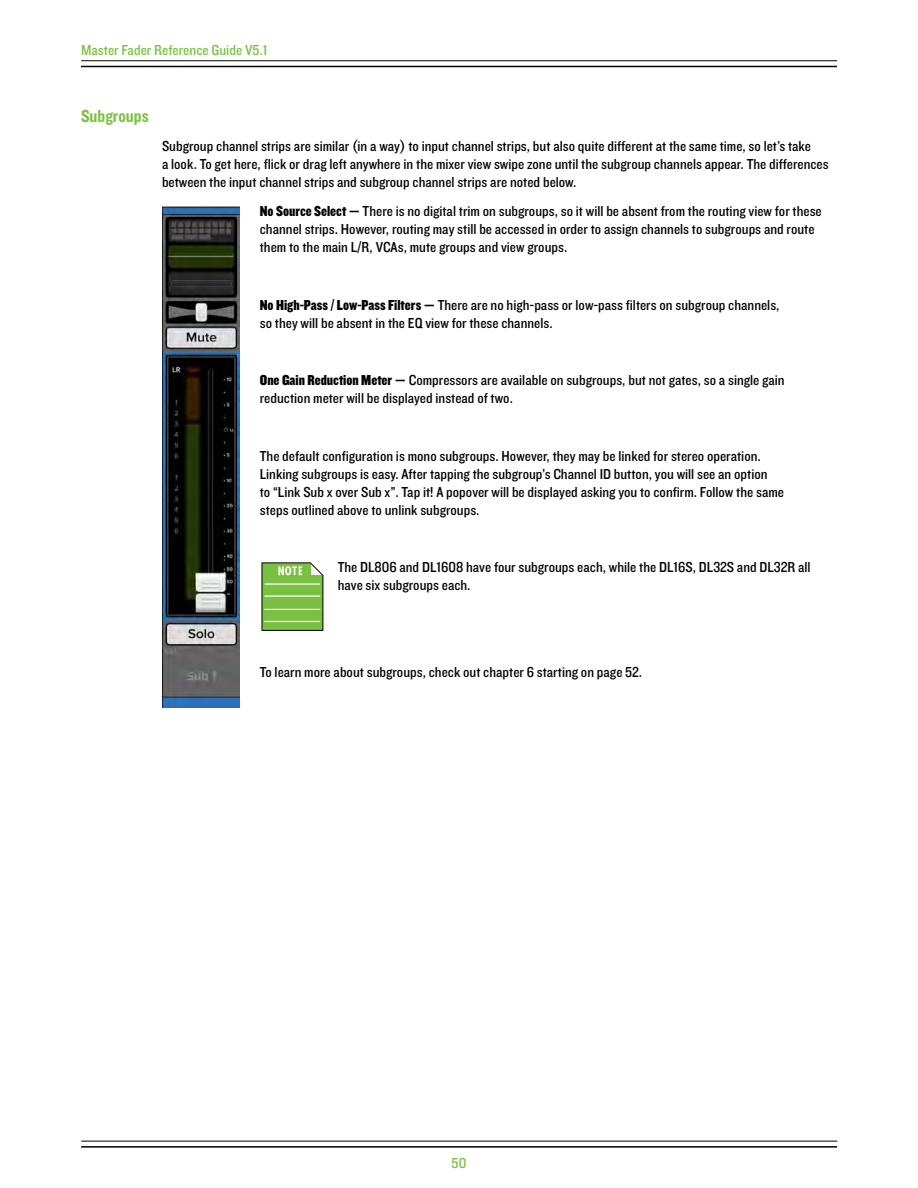
<style>
.page{position:relative;width:918px;height:1188px;background:#fff}
.page>*{position:absolute;margin:0;border:0;box-sizing:border-box;transform-origin:0 0}
.t1{font:18px "Knockout 50 Welterweight";color:#7ac143}
.t2{font:15px/18px "Knockout 30 Junior Welterwt";color:#000}
.t3{font:15px "Knockout 30 Junior Welterwt";color:#7ac143}
.s1{font-family:"Knockout 70 Full Welterwt"}
</style>
<div class="page">
<hr style="left:81px;top:66px;width:756px;height:1px;background:#000">
<hr style="left:81px;top:60px;width:756px;height:1px;background:#000">
<hr style="left:81px;top:1146px;width:756px;height:2px;background:#000">
<hr style="left:81px;top:1141px;width:756px;height:1px;background:#000">
<img style="left:163px;top:206px;width:77px;height:502px">
<div style="left:262px;top:563px;width:61px;height:67px;background:#7ac143"></div>
<svg style="left:278px;top:566px;width:24px;height:9px"></svg>
<hr style="left:264px;top:583px;width:56px;height:2px;background:#fff">
<hr style="left:264px;top:595px;width:56px;height:2px;background:#fff">
<hr style="left:264px;top:609px;width:56px;height:1px;background:#fff">
<hr style="left:264px;top:621px;width:56px;height:1px;background:#fff">
<svg style="left:309px;top:562px;width:15px;height:15px"></svg>
<p class="t3" style="left:81px;top:40px;width:188px">Master Fader Reference Guide V5.1</p>
<p class="t1" style="left:81px;top:105px;width:69px">Subgroups</p>
<p class="t2" style="left:162px;top:137px;width:668px">Subgroup channel strips are similar (in a way) to input channel strips, but also quite different at the same time, so let’s take<br>a look. To get here, flick or drag left anywhere in the mixer view swipe zone until the subgroup channels appear. The differences between the input channel strips and subgroup channel strips are noted below.</p>
<p class="t2" style="left:260px;top:201px;width:563px"><span class="s1">No Source Select —</span> There is no digital trim on subgroups, so it will be absent from the routing view for these channel strips. However, routing may still be accessed in order to assign channels to subgroups and route them to the main L/R, VCAs, mute groups and view groups.</p>
<p class="t2" style="left:260px;top:295px;width:521px"><span class="s1">No High-Pass / Low-Pass Filters —</span> There are no high-pass or low-pass filters on subgroup channels, so they will be absent in the EQ view for these channels.</p>
<p class="t2" style="left:260px;top:371px;width:526px"><span class="s1">One Gain Reduction Meter —</span> Compressors are available on subgroups, but not gates, so a single gain reduction meter will be displayed instead of two.</p>
<p class="t2" style="left:260px;top:446px;width:526px">The default configuration is mono subgroups. However, they may be linked for stereo operation.<br>Linking subgroups is easy. After tapping the subgroup’s Channel ID button, you will see an option<br>to “Link Sub x over Sub x”. Tap it! A popover will be displayed asking you to confirm. Follow the same steps outlined above to unlink subgroups.</p>
<p class="t2" style="left:338px;top:558px;width:474px">The DL806 and DL1608 have four subgroups each, while the DL16S, DL32S and DL32R all have six subgroups each.</p>
<p class="t2" style="left:260px;top:662px;width:384px">To learn more about subgroups, check out chapter 6 starting on page 52.</p>
<p class="t3" style="left:452px;top:1153px;width:16px">50</p>
</div>
